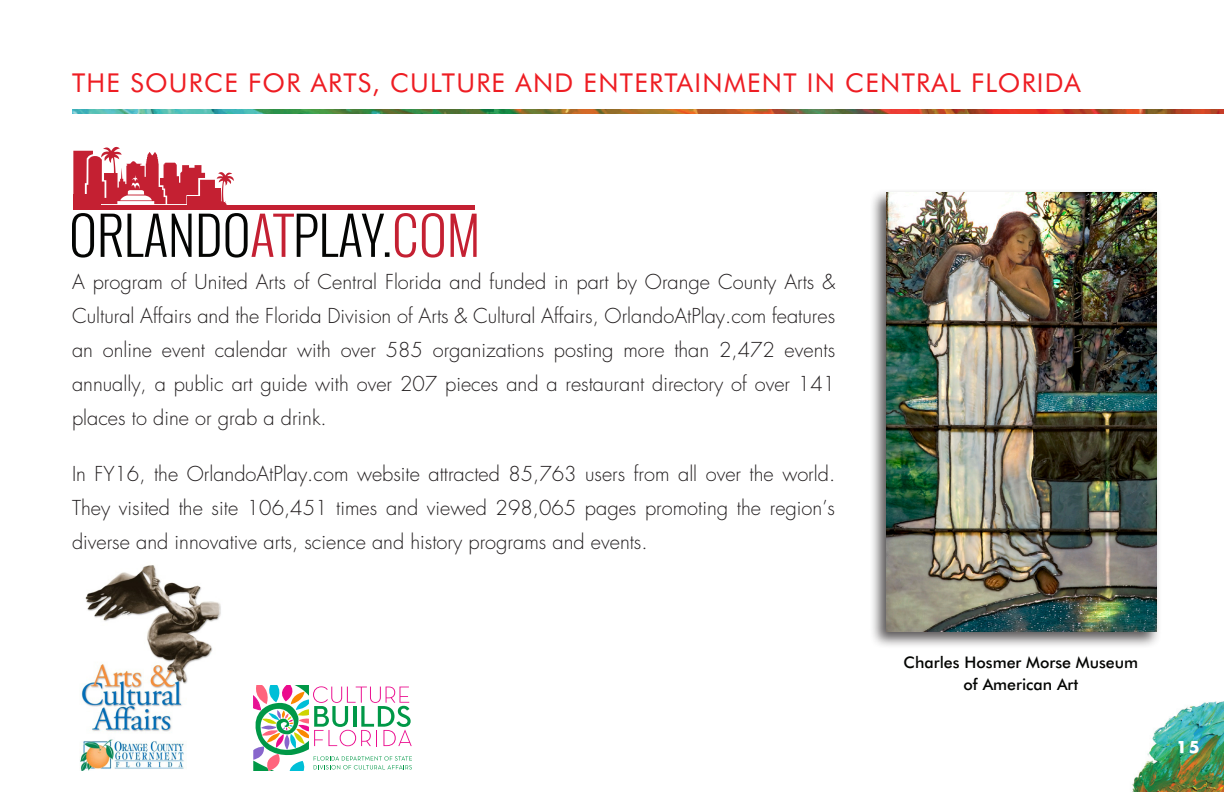
<style>
.page{position:relative;width:1224px;height:792px;background:#fff}
.page>*{position:absolute;margin:0;border:0;box-sizing:border-box;transform-origin:0 0}
.Orange_Header{font:26px "Futura BT";letter-spacing:.05em;color:#ee1d23}
.Flush_Left_Body_Copy{font:300 20px/34px "Futura";color:#231f20;text-align:justify}
.Caption_Left{font:500 16px/22px "Futura BT";color:#040503;text-align:center}
.t1{font:700 16px "Futura";color:#fff}
</style>
<div class="page">
<img style="left:72px;top:109px;width:1152px;height:4px">
<img style="left:1132px;top:701px;width:92px;height:91px">
<svg style="left:253px;top:685px;width:159px;height:85px"></svg>
<img style="left:72px;top:213px;width:405px;height:45px">
<img style="left:188px;top:204px;width:29px;height:1px">
<img style="left:215px;top:188px;width:2px;height:16px">
<img style="left:101px;top:205px;width:374px;height:4px">
<img style="left:74px;top:204px;width:27px;height:5px">
<img style="left:103px;top:147px;width:17px;height:4px">
<img style="left:73px;top:151px;width:142px;height:53px">
<img style="left:217px;top:172px;width:17px;height:33px">
<img style="left:80px;top:565px;width:141px;height:205px">
<div style="left:869px;top:188px;width:292px;height:460px;background:#231f20;opacity:.75"></div>
<img style="left:886px;top:193px;width:271px;height:438px">
<p class="Orange_Header" style="left:72px;top:66px;width:1010px">THE SOURCE FOR ARTS, CULTURE AND ENTERTAINMENT IN CENTRAL FLORIDA</p>
<p class="Flush_Left_Body_Copy" style="left:72px;top:266px;width:765px">A program of United Arts of Central Florida and funded in part by Orange County Arts &amp; Cultural Affairs and the Florida Division of Arts &amp; Cultural Affairs, OrlandoAtPlay.com features an online event calendar with over 585 organizations posting more than 2,472 events annually, a public art guide with over 207 pieces and a restaurant directory of over 141 places to dine or grab a drink.</p>
<p class="Flush_Left_Body_Copy" style="left:72px;top:457px;width:765px">In FY16, the OrlandoAtPlay.com website attracted 85,763 users from all over the world.<br>They visited the site 106,451 times and viewed 298,065 pages promoting the region’s diverse and innovative arts, science and history programs and events.</p>
<p class="Caption_Left" style="left:904px;top:651px;width:236px">Charles Hosmer Morse Museum of American Art</p>
<p class="t1" style="left:1176px;top:736px;width:25px">15</p>
</div>
